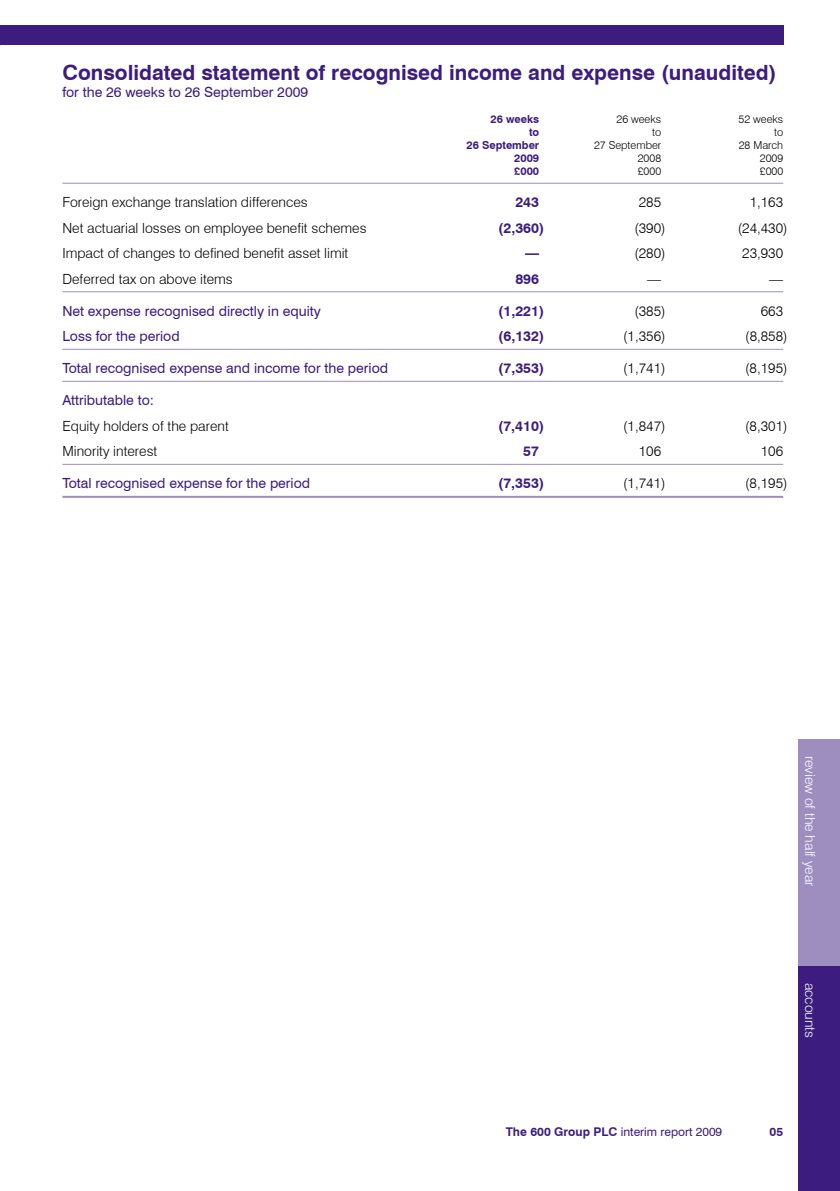
<style>
.page{position:relative;width:840px;height:1191px;background:#fff}
.page>*{position:absolute;margin:0;border:0;box-sizing:border-box;transform-origin:0 0}
.t1{font:700 21px "Swiss 721 BT";color:#3c1d7f}
.t2{font:300 14px "Swiss 721 BT";color:#000}
.t3{font:14px "Swiss 721 BT";color:#3c1d7f}
.t4{font:700 14px "Swiss 721 BT";color:#3c1d7f}
.t5{font:300 14px "Swiss 721 BT";color:#fff}
.t6{font:12px "Swiss 721 BT";color:#3c1d7f}
.t7{font:700 12px "Swiss 721 BT";color:#3c1d7f}
.t8{font:300 11px "Swiss 721 BT";color:#000}
.t9{font:700 11px "Swiss 721 BT";color:#3c1d7f}
.s1{font-weight:700}
</style>
<div class="page">
<div style="left:0;top:26px;width:782px;height:19px;background:#3c1d7f"></div>
<div style="left:798px;top:965px;width:41px;height:226px;background:#3c1d7f"></div>
<div style="left:798px;top:738px;width:41px;height:227px;background:#9d8ebf"></div>
<hr style="left:62px;top:183px;width:720px;height:1px;background:#9d8ebf">
<hr style="left:62px;top:291px;width:720px;height:1px;background:#9d8ebf">
<hr style="left:62px;top:349px;width:720px;height:1px;background:#9d8ebf">
<hr style="left:62px;top:381px;width:720px;height:1px;background:#9d8ebf">
<hr style="left:62px;top:464px;width:720px;height:1px;background:#9d8ebf">
<hr style="left:62px;top:496px;width:720px;height:2px;background:#9d8ebf">
<h1 class="t1" style="left:62px;top:60px;width:715px">Consolidated statement of recognised income and expense (unaudited)</h1>
<p class="t3" style="left:62px;top:83px;width:247px">for the 26 weeks to 26 September 2009</p>
<p class="t9" style="left:490px;top:113px;width:50px">26 weeks</p>
<p class="t8" style="left:616px;top:113px;width:46px">26 weeks</p>
<p class="t8" style="left:738px;top:113px;width:46px">52 weeks</p>
<p class="t9" style="left:528px;top:126px;width:12px">to</p>
<p class="t8" style="left:651px;top:126px;width:11px">to</p>
<p class="t8" style="left:773px;top:126px;width:11px">to</p>
<p class="t9" style="left:466px;top:139px;width:74px">26 September</p>
<p class="t8" style="left:593px;top:139px;width:69px">27 September</p>
<p class="t8" style="left:738px;top:139px;width:46px">28 March</p>
<p class="t9" style="left:514px;top:152px;width:26px">2009</p>
<p class="t8" style="left:637px;top:152px;width:25px">2008</p>
<p class="t8" style="left:759px;top:152px;width:25px">2009</p>
<p class="t9" style="left:514px;top:165px;width:26px">£000</p>
<p class="t8" style="left:637px;top:165px;width:25px">£000</p>
<p class="t8" style="left:759px;top:165px;width:25px">£000</p>
<p class="t2" style="left:62px;top:194px;width:247px">Foreign exchange translation differences</p>
<p class="t4" style="left:515px;top:194px;width:25px">243</p>
<p class="t2" style="left:638px;top:194px;width:24px">285</p>
<p class="t2" style="left:749px;top:194px;width:35px">1,163</p>
<p class="t2" style="left:62px;top:219px;width:305px">Net actuarial losses on employee benefit schemes</p>
<p class="t4" style="left:498px;top:219px;width:48px">(2,360)</p>
<p class="t2" style="left:634px;top:219px;width:33px">(390)</p>
<p class="t2" style="left:737px;top:219px;width:51px">(24,430)</p>
<p class="t2" style="left:62px;top:245px;width:287px">Impact of changes to defined benefit asset limit</p>
<p class="t4" style="left:525px;top:245px;width:15px">—</p>
<p class="t2" style="left:634px;top:245px;width:33px">(280)</p>
<p class="t2" style="left:741px;top:245px;width:42px">23,930</p>
<p class="t2" style="left:62px;top:270px;width:172px">Deferred tax on above items</p>
<p class="t4" style="left:515px;top:270px;width:25px">896</p>
<p class="t2" style="left:646px;top:270px;width:15px">—</p>
<p class="t2" style="left:768px;top:270px;width:15px">—</p>
<p class="t3" style="left:62px;top:302px;width:260px">Net expense recognised directly in equity</p>
<p class="t4" style="left:498px;top:302px;width:48px">(1,221)</p>
<p class="t2" style="left:634px;top:302px;width:33px">(385)</p>
<p class="t2" style="left:760px;top:302px;width:24px">663</p>
<p class="t3" style="left:62px;top:328px;width:119px">Loss for the period</p>
<p class="t4" style="left:498px;top:328px;width:48px">(6,132)</p>
<p class="t2" style="left:623px;top:328px;width:44px">(1,356)</p>
<p class="t2" style="left:744px;top:328px;width:44px">(8,858)</p>
<p class="t3" style="left:62px;top:360px;width:327px">Total recognised expense and income for the period</p>
<p class="t4" style="left:498px;top:360px;width:48px">(7,353)</p>
<p class="t2" style="left:623px;top:360px;width:44px">(1,741)</p>
<p class="t2" style="left:744px;top:360px;width:44px">(8,195)</p>
<p class="t3" style="left:62px;top:392px;width:93px">Attributable to:</p>
<p class="t2" style="left:62px;top:417px;width:168px">Equity holders of the parent</p>
<p class="t4" style="left:498px;top:417px;width:48px">(7,410)</p>
<p class="t2" style="left:622px;top:417px;width:44px">(1,847)</p>
<p class="t2" style="left:744px;top:417px;width:44px">(8,301)</p>
<p class="t2" style="left:62px;top:443px;width:96px">Minority interest</p>
<p class="t4" style="left:523px;top:443px;width:17px">57</p>
<p class="t2" style="left:638px;top:443px;width:24px">106</p>
<p class="t2" style="left:760px;top:443px;width:24px">106</p>
<p class="t3" style="left:62px;top:475px;width:249px">Total recognised expense for the period</p>
<p class="t4" style="left:498px;top:475px;width:48px">(7,353)</p>
<p class="t2" style="left:622px;top:475px;width:44px">(1,741)</p>
<p class="t2" style="left:744px;top:475px;width:44px">(8,195)</p>
<p class="t5" style="left:818px;top:755px;width:132px;rotate:90deg">review of the half year</p>
<p class="t5" style="left:818px;top:982px;width:57px;rotate:90deg">accounts</p>
<p class="t6" style="left:505px;top:1124px;width:218px"><span class="s1">The 600 Group PLC</span> interim report 2009</p>
<p class="t7" style="left:769px;top:1124px;width:15px">05</p>
</div>
